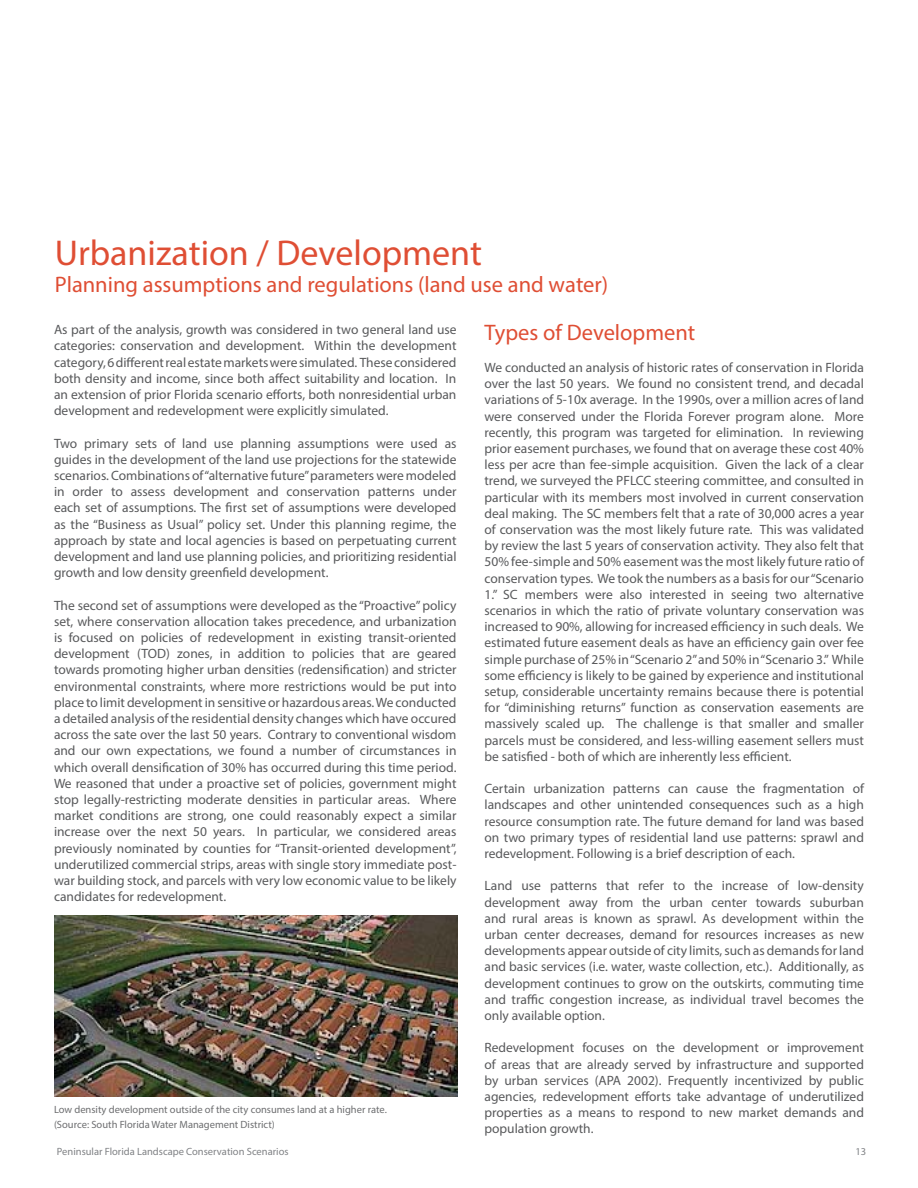
<style>
.page{position:relative;width:918px;height:1188px;background:#fff}
.page>*{position:absolute;margin:0;border:0;box-sizing:border-box;transform-origin:0 0}
.t1{font:36px "Myriad Pro";color:#df4e34}
.t2{font:22.5px/47.7px "Myriad Pro";color:#df4e34}
.t3{font:13.5px/16.2px "Myriad Pro";color:#58595b;text-align:justify}
.t4{font:10.5px/15px "Myriad Pro";color:#6d6e70}
.t5{font:10.5px "Myriad Pro";color:#808285}
</style>
<div class="page">
<img style="left:55px;top:915px;width:402px;height:181px">
<h1 class="t1" style="left:55px;top:239px;width:429px">Urbanization / Development</h1>
<h2 class="t2" style="left:485px;top:262px;width:212px;text-indent:-430px">Planning assumptions and regulations (land use and water)<br>Types of Development</h2>
<p class="t3" style="left:485px;top:360px;width:381px">We conducted an analysis of historic rates of conservation in Florida over the last 50 years. We found no consistent trend, and decadal variations of 5-10x average. In the 1990s, over a million acres of land were conserved under the Florida Forever program alone. More recently, this program was targeted for elimination. In reviewing prior easement purchases, we found that on average these cost 40% less per acre than fee-simple acquisition. Given the lack of a clear trend, we surveyed the PFLCC steering committee, and consulted in particular with its members most involved in current conservation deal making. The SC members felt that a rate of 30,000 acres a year of conservation was the most likely future rate. This was validated by review the last 5 years of conservation activity. They also felt that 50% fee-simple and 50% easement was the most likely future ratio of conservation types. We took the numbers as a basis for our “Scenario 1.” SC members were also interested in seeing two alternative scenarios in which the ratio of private voluntary conservation was increased to 90%, allowing for increased efficiency in such deals. We estimated future easement deals as have an efficiency gain over fee simple purchase of 25% in “Scenario 2” and 50% in “Scenario 3.” While some efficiency is likely to be gained by experience and institutional setup, considerable uncertainty remains because there is potential for “diminishing returns” function as conservation easements are massively scaled up. The challenge is that smaller and smaller parcels must be considered, and less-willing easement sellers must be satisfied - both of which are inherently less efficient.</p>
<p class="t3" style="left:485px;top:781px;width:381px">Certain urbanization patterns can cause the fragmentation of landscapes and other unintended consequences such as a high resource consumption rate. The future demand for land was based on two primary types of residential land use patterns: sprawl and redevelopment. Following is a brief description of each.</p>
<p class="t3" style="left:485px;top:879px;width:381px">Land use patterns that refer to the increase of low-density development away from the urban center towards suburban and rural areas is known as sprawl. As development within the urban center decreases, demand for resources increases as new developments appear outside of city limits, such as demands for land and basic services (i.e. water, waste collection, etc.). Additionally, as development continues to grow on the outskirts, commuting time and traffic congestion increase, as individual travel becomes the only available option.</p>
<p class="t3" style="left:485px;top:1041px;width:381px">Redevelopment focuses on the development or improvement of areas that are already served by infrastructure and supported by urban services (APA 2002). Frequently incentivized by public agencies, redevelopment efforts take advantage of underutilized properties as a means to respond to new market demands and population growth.</p>
<p class="t3" style="left:54px;top:322px;width:404px">As part of the analysis, growth was considered in two general land use categories: conservation and development. Within the development category, 6 different real estate markets were simulated. These considered both density and income, since both affect suitability and location. In an extension of prior Florida scenario efforts, both nonresidential urban development and redevelopment were explicitly simulated.</p>
<p class="t3" style="left:54px;top:436px;width:404px">Two primary sets of land use planning assumptions were used as guides in the development of the land use projections for the statewide scenarios. Combinations of “alternative future” parameters were modeled in order to assess development and conservation patterns under each set of assumptions. The first set of assumptions were developed as the “Business as Usual” policy set. Under this planning regime, the approach by state and local agencies is based on perpetuating current development and land use planning policies, and prioritizing residential growth and low density greenfield development.</p>
<p class="t3" style="left:54px;top:598px;width:404px">The second set of assumptions were developed as the “Proactive” policy set, where conservation allocation takes precedence, and urbanization is focused on policies of redevelopment in existing transit-oriented development (TOD) zones, in addition to policies that are geared towards promoting higher urban densities (redensification) and stricter environmental constraints, where more restrictions would be put into place to limit development in sensitive or hazardous areas. We conducted a detailed analysis of the residential density changes which have occured across the sate over the last 50 years. Contrary to conventional wisdom and our own expectations, we found a number of circumstances in which overall densification of 30% has occurred during this time period.<br>We reasoned that under a proactive set of policies, government might stop legally-restricting moderate densities in particular areas. Where market conditions are strong, one could reasonably expect a similar increase over the next 50 years. In particular, we considered areas previously nominated by counties for “Transit-oriented development”, underutilized commercial strips, areas with single story immediate post&shy;war building stock, and parcels with very low economic value to be likely candidates for redevelopment.</p>
<p class="t4" style="left:54px;top:1103px;width:334px">Low density development outside of the city consumes land at a higher rate. (Source: South Florida Water Management District)</p>
<p class="t5" style="left:57px;top:1148px;width:233px">Peninsular Florida Landscape Conservation Scenarios</p>
<p class="t5" style="left:856px;top:1148px;width:12px">13</p>
</div>
